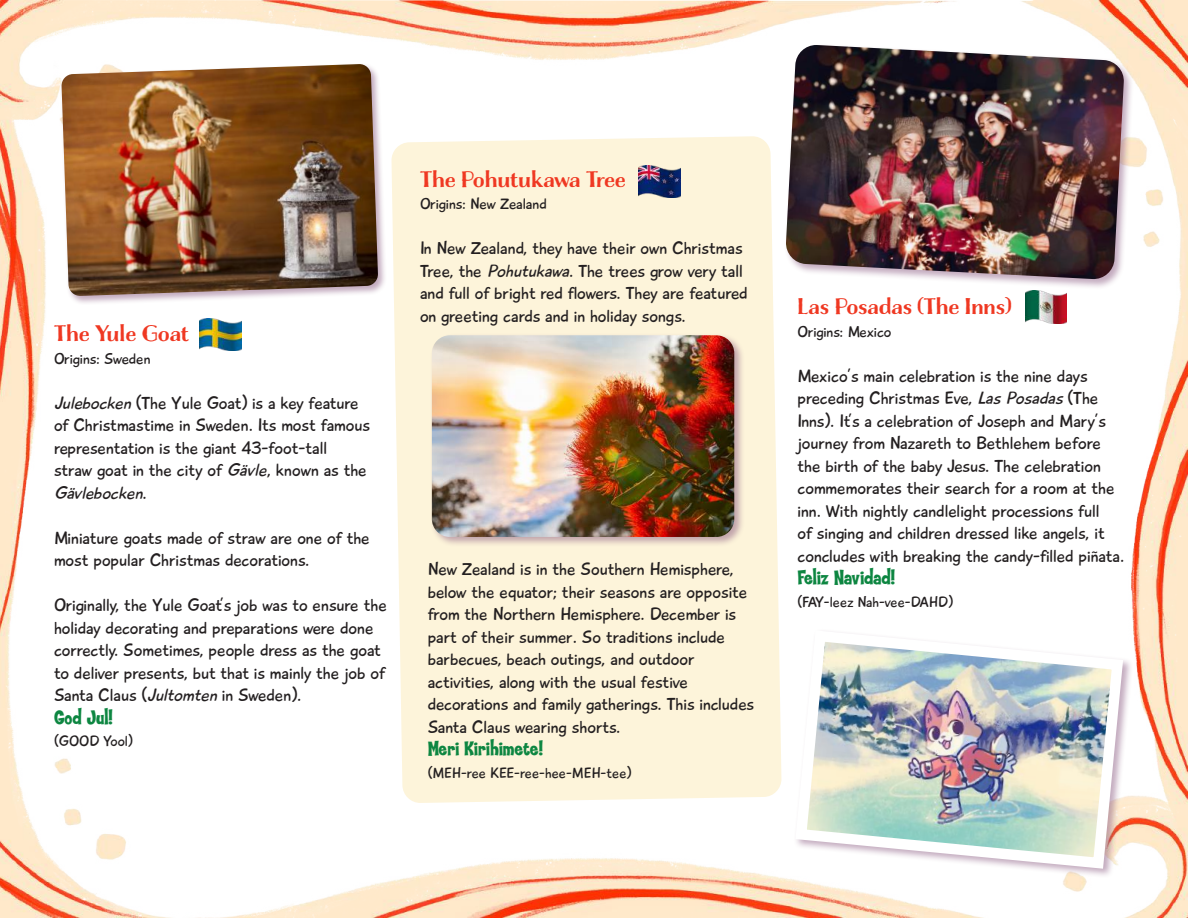
<style>
.page{position:relative;width:1188px;height:918px;background:#fff}
.page>*{position:absolute;margin:0;border:0;box-sizing:border-box;transform-origin:0 0}
.t1{font:24px "Charcuterie Contrast";color:#ef3822}
.t2{font:800 21px "Coop";letter-spacing:-.01em;color:#0d8641}
.t3{font:18px/22.5px "Playtime With Hot Toddies";color:#231f20}
.t4{font:15.75px "Playtime With Hot Toddies";color:#231f20}
.t5{font:15px "Playtime With Hot Toddies";color:#231f20}
.s1{font-style:italic}
</style>
<div class="page">
<img style="left:0;top:0;width:1188px;height:918px">
<div style="left:391px;top:136px;width:391px;height:667px;background:#fdf4da"></div>
<div style="left:60px;top:62px;width:328px;height:243px;background:#87567e;opacity:.5"></div>
<img style="left:61px;top:64px;width:317px;height:232px">
<div style="left:430px;top:333px;width:315px;height:215px;background:#87567e;opacity:.5"></div>
<img style="left:432px;top:335px;width:302px;height:202px">
<img style="left:200px;top:319px;width:41px;height:32px">
<img style="left:639px;top:165px;width:41px;height:32px">
<div style="left:784px;top:43px;width:350px;height:246px;background:#87567e;opacity:.5"></div>
<img style="left:785px;top:45px;width:339px;height:235px">
<img style="left:1025px;top:291px;width:41px;height:32px">
<div style="left:794px;top:629px;width:339px;height:250px;background:#87567e;opacity:.5"></div>
<img style="left:790px;top:625px;width:339px;height:249px">
<h1 class="t1" style="left:54px;top:319px;width:137px">The Yule Goat</h1>
<p class="t4" style="left:54px;top:349px;width:98px">Origins: Sweden</p>
<p class="t3" style="left:54px;top:391px;width:318px"><span class="s1">Julebocken</span> (The Yule Goat) is a key feature of Christmastime in Sweden. Its most famous representation is the giant 43-foot-tall<br>straw goat in the city of <span class="s1">Gävle</span>, known as the <span class="s1">Gävlebocken</span>.</p>
<p class="t3" style="left:54px;top:526px;width:317px">Miniature goats made of straw are one of the most popular Christmas decorations.</p>
<p class="t3" style="left:54px;top:594px;width:335px">Originally, the Yule Goat’s job was to ensure the holiday decorating and preparations were done correctly. Sometimes, people dress as the goat to deliver presents, but that is mainly the job of Santa Claus (<span class="s1">Jultomten</span> in Sweden).</p>
<p class="t2" style="left:54px;top:706px;width:60px">God Jul!</p>
<p class="t5" style="left:54px;top:732px;width:80px">(GOOD Yool)</p>
<h1 class="t1" style="left:420px;top:165px;width:207px">The Pohutukawa Tree</h1>
<p class="t4" style="left:420px;top:194px;width:128px">Origins: New Zealand</p>
<p class="t3" style="left:420px;top:237px;width:329px">In New Zealand, they have their own Christmas Tree, the <span class="s1">Pohutukawa</span>. The trees grow very tall and full of bright red flowers. They are featured on greeting cards and in holiday songs.</p>
<p class="t3" style="left:428px;top:558px;width:328px">New Zealand is in the Southern Hemisphere, below the equator; their seasons are opposite from the Northern Hemisphere. December is part of their summer. So traditions include barbecues, beach outings, and outdoor activities, along with the usual festive decorations and family gatherings. This includes Santa Claus wearing shorts.</p>
<p class="t2" style="left:428px;top:737px;width:117px">Meri Kirihimete!</p>
<p class="t5" style="left:428px;top:764px;width:205px">(MEH-ree KEE-ree-hee-MEH-tee)</p>
<h1 class="t1" style="left:798px;top:292px;width:215px">Las Posadas (The Inns)</h1>
<p class="t4" style="left:798px;top:322px;width:95px">Origins: Mexico</p>
<p class="t3" style="left:798px;top:364px;width:328px">Mexico’s main celebration is the nine days preceding Christmas Eve, <span class="s1">Las Posadas</span> (The Inns). It’s a celebration of Joseph and Mary’s journey from Nazareth to Bethlehem before the birth of the baby Jesus. The celebration commemorates their search for a room at the inn. With nightly candlelight processions full<br>of singing and children dressed like angels, it concludes with breaking the candy-filled piñata.</p>
<p class="t2" style="left:798px;top:566px;width:99px">Feliz Navidad!</p>
<p class="t5" style="left:798px;top:592px;width:157px">(FAY-leez Nah-vee-DAHD)</p>
</div>
